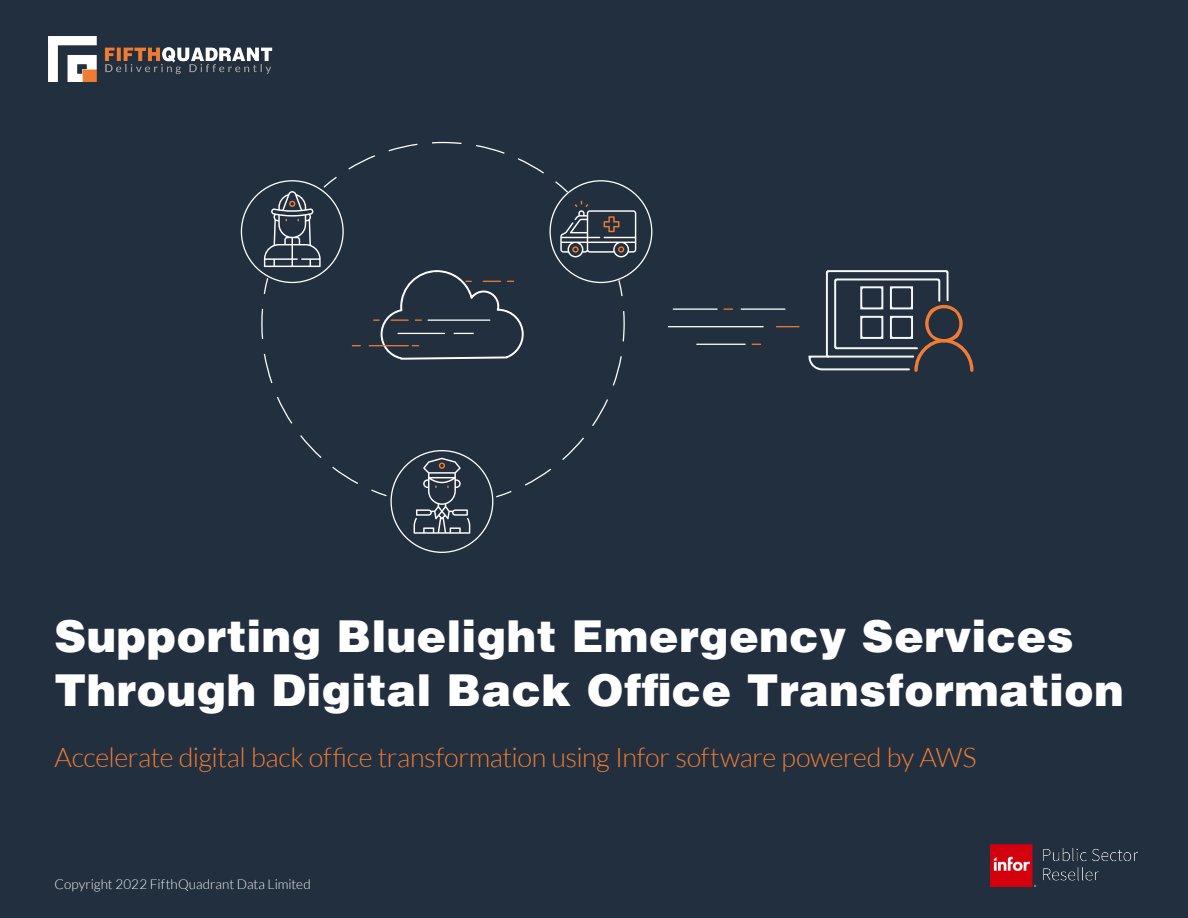
<style>
.page{position:relative;width:1188px;height:918px;background:#222f3f}
.page>*{position:absolute;margin:0;border:0;box-sizing:border-box;transform-origin:0 0}
.t1{font:900 45px/54px "Helvetica";color:#fff}
.t2{font:300 27px "Lato";letter-spacing:-.015em;color:#ee7c34}
.t3{font:300 13.5px "Lato";letter-spacing:.005em;color:#f5f5f5}
</style>
<div class="page">
<img style="left:991px;top:844px;width:146px;height:43px">
<hr style="left:673px;top:308px;width:45px;height:2px;background:#fff">
<svg style="left:724px;top:308px;width:9px;height:2px"></svg>
<hr style="left:741px;top:308px;width:45px;height:2px;background:#fff">
<hr style="left:668px;top:326px;width:96px;height:1px;background:#fff">
<svg style="left:776px;top:326px;width:24px;height:1px"></svg>
<hr style="left:696px;top:344px;width:50px;height:1px;background:#fff">
<svg style="left:808px;top:270px;width:165px;height:102px"></svg>
<svg style="left:241px;top:142px;width:411px;height:411px"></svg>
<img style="left:49px;top:37px;width:224px;height:45px">
<p class="t1" style="left:54px;top:609px;width:1072px">Supporting Bluelight Emergency Services<br>Through Digital Back Office Transformation</p>
<p class="t2" style="left:55px;top:743px;width:924px">Accelerate digital back office transformation using Infor software powered by AWS</p>
<p class="t3" style="left:55px;top:877px;width:258px">Copyright 2022 FifthQuadrant Data Limited</p>
</div>
